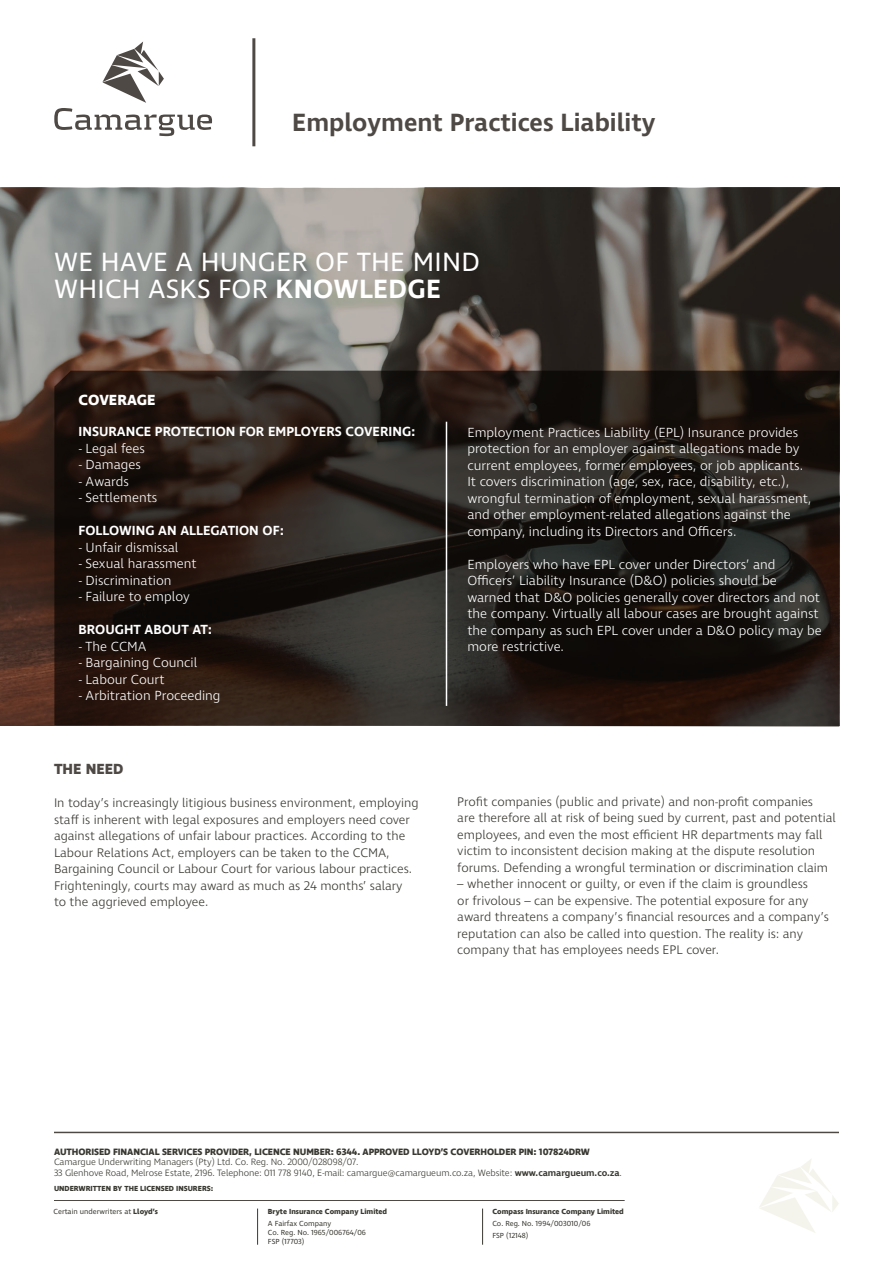
<style>
.page{position:relative;width:893px;height:1263px;background:#fff}
.page>*{position:absolute;margin:0;border:0;box-sizing:border-box;transform-origin:0 0}
.t1{font:27px/27px "Ingra";letter-spacing:.01em;color:#fff}
.t2{font:600 25.5px "Ingra";color:#4e4945}
.t3{font:700 15px "Ingra";color:#fff}
.t4{font:700 15px "Ingra";color:#4e4945}
.t5{font:300 13.5px/16.5px "Ingra";color:#fff}
.t6{font:600 13.5px "Ingra";color:#fff}
.t7{font:300 12.75px/16.5px "Ingra";color:#393831}
.t8{font:300 9.45px/10.5px "Ingra";letter-spacing:-.01em;color:#393831}
.t9{font:700 9.45px "Ingra";letter-spacing:-.01em;color:#393831}
.t10{font:7.5px/9px "Ingra";color:#393831}
.t11{font:700 7.5px "Ingra";color:#393831}
.s1{font-weight:600}
.s2{font-weight:700}
</style>
<div class="page">
<hr style="left:252px;top:38px;width:3px;height:108px;background:#4e4945">
<svg style="left:54px;top:41px;width:158px;height:95px"></svg>
<hr style="left:54px;top:1132px;width:785px;height:1px;background:#4e4945">
<hr style="left:54px;top:1200px;width:571px;height:1px;background:#4e4945">
<hr style="left:257px;top:1208px;width:1px;height:37px;background:#393831">
<hr style="left:482px;top:1208px;width:1px;height:37px;background:#393831">
<svg style="left:0;top:188px;width:839px;height:537px;background:#645c57"></svg>
<svg style="left:54px;top:371px;width:785px;height:356px;background:#251d18"></svg>
<svg style="left:759px;top:1159px;width:80px;height:74px"></svg>
<hr style="left:446px;top:422px;width:1px;height:284px;background:#fff">
<h2 class="t2" style="left:292px;top:107px;width:365px">Employment Practices Liability</h2>
<h1 class="t1" style="left:54px;top:250px;width:427px">WE HAVE A HUNGER OF THE MIND<br>WHICH ASKS FOR <span class="s1">KNOWLEDGE</span></h1>
<p class="t3" style="left:79px;top:390px;width:79px">COVERAGE</p>
<p class="t6" style="left:79px;top:423px;width:338px">INSURANCE PROTECTION FOR EMPLOYERS COVERING:</p>
<p class="t5" style="left:79px;top:441px;width:68px">- Legal fees</p>
<p class="t5" style="left:79px;top:457px;width:64px">- Damages</p>
<p class="t5" style="left:79px;top:474px;width:52px">- Awards</p>
<p class="t5" style="left:79px;top:490px;width:80px">- Settlements</p>
<p class="t6" style="left:79px;top:522px;width:207px">FOLLOWING AN ALLEGATION OF:</p>
<p class="t5" style="left:79px;top:540px;width:101px">- Unfair dismissal</p>
<p class="t5" style="left:79px;top:556px;width:120px">- Sexual harassment</p>
<p class="t5" style="left:79px;top:573px;width:95px">- Discrimination</p>
<p class="t5" style="left:79px;top:589px;width:113px">- Failure to employ</p>
<p class="t6" style="left:79px;top:621px;width:135px">BROUGHT ABOUT AT:</p>
<p class="t5" style="left:79px;top:639px;width:69px">- The CCMA</p>
<p class="t5" style="left:79px;top:655px;width:120px">- Bargaining Council</p>
<p class="t5" style="left:79px;top:672px;width:87px">- Labour Court</p>
<p class="t5" style="left:79px;top:688px;width:143px">- Arbitration Proceeding</p>
<p class="t5" style="left:467px;top:424px;width:346px">Employment Practices Liability (EPL) Insurance provides protection for an employer against allegations made by current employees, former employees, or job applicants.<br>It covers discrimination (age, sex, race, disability, etc.), wrongful termination of employment, sexual harassment, and other employment-related allegations against the company, including its Directors and Officers.</p>
<p class="t5" style="left:467px;top:556px;width:356px">Employers who have EPL cover under Directors’ and Officers’ Liability Insurance (D&amp;O) policies should be warned that D&amp;O policies generally cover directors and not the company. Virtually all labour cases are brought against the company as such EPL cover under a D&amp;O policy may be more restrictive.</p>
<p class="t4" style="left:54px;top:760px;width:71px">THE NEED</p>
<p class="t7" style="left:54px;top:795px;width:366px">In today’s increasingly litigious business environment, employing staff is inherent with legal exposures and employers need cover against allegations of unfair labour practices. According to the Labour Relations Act, employers can be taken to the CCMA, Bargaining Council or Labour Court for various labour practices.<br>Frighteningly, courts may award as much as 24 months’ salary<br>to the aggrieved employee.</p>
<p class="t7" style="left:457px;top:794px;width:380px">Profit companies (public and private) and non-profit companies<br>are therefore all at risk of being sued by current, past and potential employees, and even the most efficient HR departments may fall victim to inconsistent decision making at the dispute resolution forums. Defending a wrongful termination or discrimination claim</p>
<p class="t7" style="left:457px;top:876px;width:373px">– whether innocent or guilty, or even if the claim is groundless<br>or frivolous – can be expensive. The potential exposure for any award threatens a company’s financial resources and a company’s reputation can also be called into question. The reality is: any company that has employees needs EPL cover.</p>
<p class="t9" style="left:54px;top:1145px;width:537px">AUTHORISED FINANCIAL SERVICES PROVIDER, LICENCE NUMBER: 6344. APPROVED LLOYD’S COVERHOLDER PIN: 107824DRW</p>
<p class="t8" style="left:54px;top:1157px;width:569px">Camargue Underwriting Managers (Pty) Ltd. Co. Reg. No. 2000/028098/07.<br>33 Glenhove Road, Melrose Estate, 2196. Telephone: 011 778 9140, E-mail: camargue@camargueum.co.za, Website: <span class="s1">www.camargueum.co.za</span>.</p>
<p class="t11" style="left:54px;top:1184px;width:161px">UNDERWRITTEN BY THE LICENSED INSURERS:</p>
<p class="t10" style="left:54px;top:1207px;width:106px">Certain underwriters at <span class="s2">Lloyd’s</span></p>
<p class="t11" style="left:268px;top:1207px;width:121px">Bryte Insurance Company Limited</p>
<p class="t10" style="left:268px;top:1219px;width:100px">A Fairfax Company<br>Co. Reg. No. 1965/006764/06<br>FSP (17703)</p>
<p class="t11" style="left:492px;top:1207px;width:133px">Compass Insurance Company Limited</p>
<p class="t10" style="left:492px;top:1218px;width:100px;line-height:12px">Co. Reg. No. 1994/003010/06<br>FSP (12148)</p>
</div>
